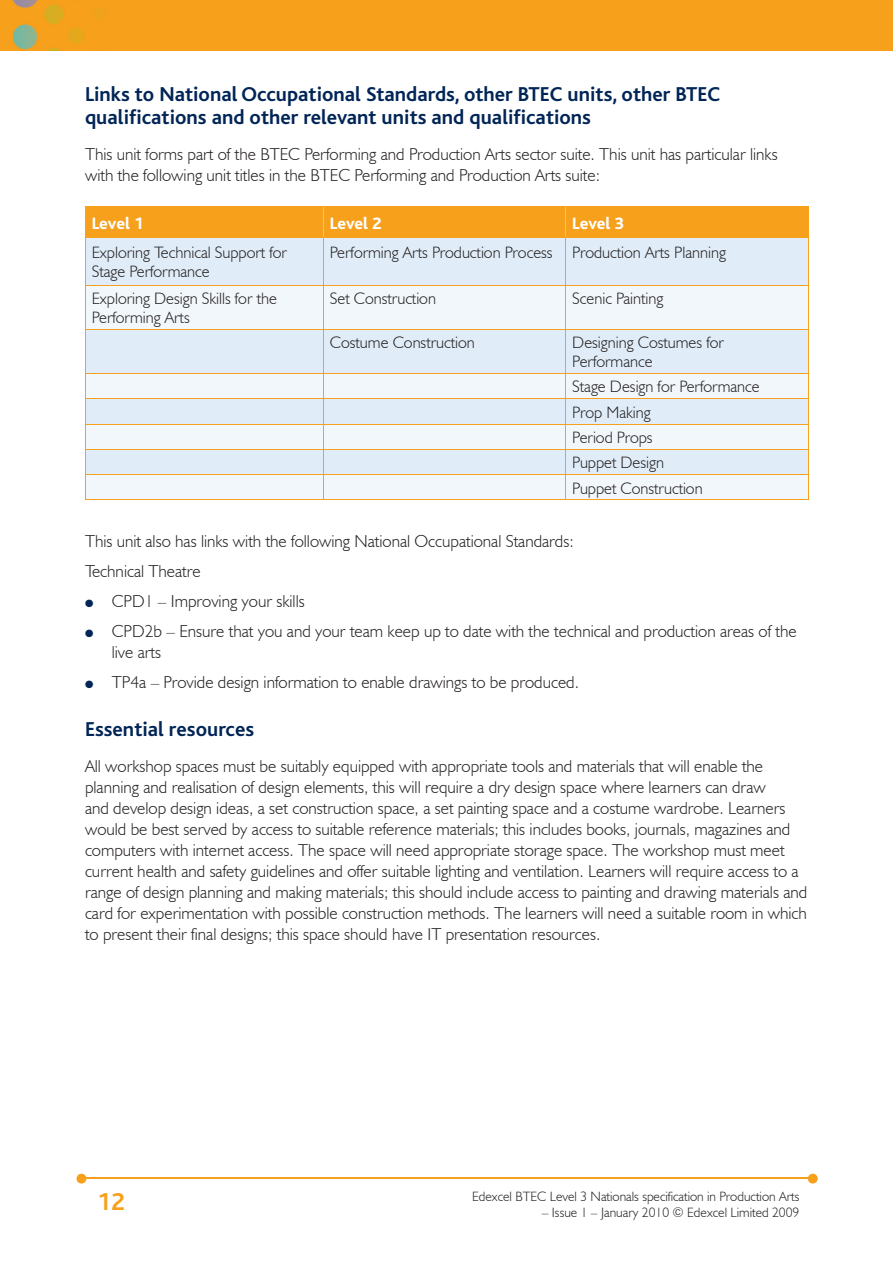
<style>
.page{position:relative;width:893px;height:1263px;background:#fff}
.page>*{position:absolute;margin:0;border:0;box-sizing:border-box;transform-origin:0 0}
.t1{font:700 25.5px "Bliss";color:#f6a01b}
.t2{font:700 21px/22.5px "Bliss";color:#002556}
.t3{font:300 17.25px/21px "Humanist 521 BT";color:#231f20}
.t4{font:800 17.25px "Bliss";letter-spacing:-.005em;color:#fff}
.t5{font:300 16.5px/25.3px "Humanist 521 BT";color:#231f20}
.t6{font:300 13.5px "Humanist 521 BT";color:#231f20}
.t7{font:10.5px "Zapf Dingbats";color:#002556}
</style>
<div class="page">
<div style="left:0;top:0;width:893px;height:51px;background:#f6a01b"></div>
<hr style="left:82px;top:1178px;width:728px;height:1px;background:#f6a01b">
<svg style="left:808px;top:1174px;width:10px;height:9px"></svg>
<svg style="left:77px;top:1174px;width:9px;height:9px"></svg>
<div style="left:86px;top:207px;width:722px;height:30px;background:#f6a01b"></div>
<div style="left:86px;top:238px;width:722px;height:47px;background:#e0edf8"></div>
<svg style="left:86px;top:286px;width:722px;height:213px;fill:#f2f7fb"></svg>
<hr style="left:323px;top:207px;width:1px;height:30px;background:#accfed">
<hr style="left:566px;top:207px;width:1px;height:30px;background:#accfed">
<hr style="left:85px;top:207px;width:1px;height:30px;background:#f6a01b">
<hr style="left:808px;top:207px;width:1px;height:30px;background:#f6a01b">
<hr style="left:85px;top:206px;width:239px;height:1px;background:#f6a01b">
<hr style="left:324px;top:206px;width:242px;height:1px;background:#f6a01b">
<hr style="left:566px;top:206px;width:243px;height:1px;background:#f6a01b">
<hr style="left:85px;top:237px;width:1px;height:48px;background:#f6a01b">
<hr style="left:85px;top:237px;width:239px;height:1px;background:#f6a01b">
<hr style="left:323px;top:237px;width:1px;height:48px;background:#f6a01b">
<hr style="left:324px;top:237px;width:242px;height:1px;background:#f6a01b">
<hr style="left:566px;top:237px;width:1px;height:48px;background:#f6a01b">
<hr style="left:808px;top:237px;width:1px;height:48px;background:#f6a01b">
<hr style="left:566px;top:237px;width:243px;height:1px;background:#f6a01b">
<hr style="left:85px;top:286px;width:1px;height:43px;background:#f6a01b">
<hr style="left:85px;top:285px;width:239px;height:1px;background:#f6a01b">
<hr style="left:323px;top:286px;width:1px;height:43px;background:#f6a01b">
<hr style="left:324px;top:285px;width:242px;height:1px;background:#f6a01b">
<hr style="left:566px;top:286px;width:1px;height:43px;background:#f6a01b">
<hr style="left:808px;top:286px;width:1px;height:43px;background:#f6a01b">
<hr style="left:566px;top:285px;width:243px;height:1px;background:#f6a01b">
<hr style="left:85px;top:330px;width:1px;height:43px;background:#f6a01b">
<hr style="left:85px;top:329px;width:239px;height:1px;background:#f6a01b">
<hr style="left:323px;top:330px;width:1px;height:43px;background:#f6a01b">
<hr style="left:324px;top:329px;width:242px;height:1px;background:#f6a01b">
<hr style="left:566px;top:330px;width:1px;height:43px;background:#f6a01b">
<hr style="left:808px;top:330px;width:1px;height:43px;background:#f6a01b">
<hr style="left:566px;top:329px;width:243px;height:1px;background:#f6a01b">
<hr style="left:85px;top:373px;width:239px;height:1px;background:#f6a01b">
<hr style="left:324px;top:373px;width:242px;height:1px;background:#f6a01b">
<hr style="left:566px;top:373px;width:243px;height:1px;background:#f6a01b">
<hr style="left:85px;top:398px;width:239px;height:1px;background:#f6a01b">
<hr style="left:324px;top:398px;width:242px;height:1px;background:#f6a01b">
<hr style="left:566px;top:398px;width:243px;height:1px;background:#f6a01b">
<hr style="left:85px;top:424px;width:239px;height:1px;background:#f6a01b">
<hr style="left:324px;top:424px;width:242px;height:1px;background:#f6a01b">
<hr style="left:566px;top:424px;width:243px;height:1px;background:#f6a01b">
<hr style="left:85px;top:449px;width:239px;height:1px;background:#f6a01b">
<hr style="left:324px;top:449px;width:242px;height:1px;background:#f6a01b">
<hr style="left:566px;top:449px;width:243px;height:1px;background:#f6a01b">
<hr style="left:85px;top:499px;width:239px;height:1px;background:#f6a01b">
<svg style="left:85px;top:374px;width:1px;height:125px"></svg>
<hr style="left:85px;top:474px;width:239px;height:1px;background:#f6a01b">
<hr style="left:324px;top:499px;width:242px;height:1px;background:#f6a01b">
<svg style="left:323px;top:374px;width:1px;height:125px"></svg>
<hr style="left:324px;top:474px;width:242px;height:1px;background:#f6a01b">
<hr style="left:566px;top:499px;width:243px;height:1px;background:#f6a01b">
<svg style="left:566px;top:374px;width:1px;height:125px"></svg>
<svg style="left:808px;top:374px;width:1px;height:125px"></svg>
<hr style="left:566px;top:474px;width:243px;height:1px;background:#f6a01b">
<p class="t2" style="left:85px;top:83px;width:637px">Links to National Occupational Standards, other BTEC units, other BTEC qualifications and other relevant units and qualifications</p>
<p class="t3" style="left:85px;top:143px;width:694px">This unit forms part of the BTEC Performing and Production Arts sector suite. This unit has particular links with the following unit titles in the BTEC Performing and Production Arts suite:</p>
<p class="t4" style="left:92px;top:214px;width:53px">Level 1</p>
<p class="t4" style="left:330px;top:214px;width:53px">Level 2</p>
<p class="t4" style="left:572px;top:214px;width:53px">Level 3</p>
<p class="t5" style="left:92px;top:243px;width:197px;line-height:18.8px">Exploring Technical Support for<br>Stage Performance</p>
<p class="t5" style="left:330px;top:239px;width:398px">Performing Arts Production Process Production Arts Planning</p>
<p class="t5" style="left:92px;top:289px;width:187px;line-height:18.8px">Exploring Design Skills for the<br>Performing Arts</p>
<p class="t5" style="left:330px;top:286px;width:108px">Set Construction</p>
<p class="t5" style="left:572px;top:286px;width:93px">Scenic Painting</p>
<p class="t5" style="left:330px;top:330px;width:146px">Costume Construction</p>
<p class="t5" style="left:572px;top:333px;width:153px;line-height:18.8px">Designing Costumes for<br>Performance</p>
<p class="t5" style="left:572px;top:374px;width:189px">Stage Design for Performance<br>Prop Making<br>Period Props<br>Puppet Design<br>Puppet Construction</p>
<p class="t3" style="left:85px;top:530px;width:490px">This unit also has links with the following National Occupational Standards:</p>
<p class="t3" style="left:85px;top:560px;width:117px">Technical Theatre</p>
<p class="t3" style="left:112px;top:590px;width:194px">CPD1 – Improving your skills</p>
<p class="t3" style="left:112px;top:620px;width:686px">CPD2b – Ensure that you and your team keep up to date with the technical and production areas of the</p>
<p class="t3" style="left:112px;top:637px;width:469px;line-height:30px">live arts<br>TP4a – Provide design information to enable drawings to be produced.</p>
<p class="t2" style="left:85px;top:719px;width:171px">Essential resources</p>
<p class="t3" style="left:85px;top:756px;width:724px">All workshop spaces must be suitably equipped with appropriate tools and materials that will enable the planning and realisation of design elements, this will require a dry design space where learners can draw<br>and develop design ideas, a set construction space, a set painting space and a costume wardrobe. Learners would be best served by access to suitable reference materials; this includes books, journals, magazines and computers with internet access. The space will need appropriate storage space. The workshop must meet current health and safety guidelines and offer suitable lighting and ventilation. Learners will require access to a range of design planning and making materials; this should include access to painting and drawing materials and card for experimentation with possible construction methods. The learners will need a suitable room in which to present their final designs; this space should have IT presentation resources.</p>
<p class="t7" style="left:85px;top:598px;width:10px">●</p>
<p class="t7" style="left:85px;top:628px;width:10px">●</p>
<p class="t7" style="left:85px;top:679px;width:10px">●</p>
<h1 class="t1" style="left:97px;top:1189px;width:29px">12</h1>
<p class="t6" style="left:472px;top:1188px;width:329px">Edexcel BTEC Level 3 Nationals specification in Production Arts</p>
<p class="t6" style="left:542px;top:1204px;width:259px">– Issue 1 – January 2010 © Edexcel Limited 2009</p>
</div>
